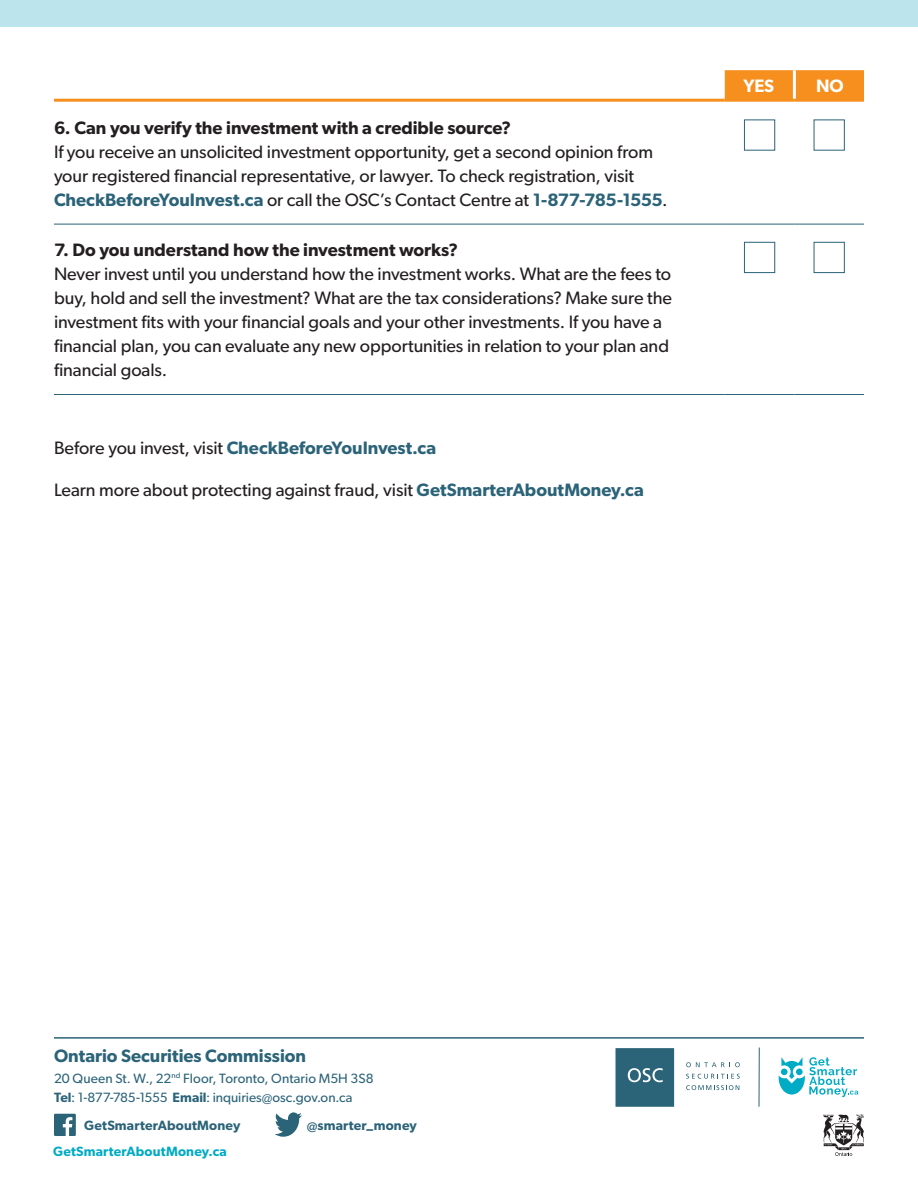
<style>
.page{position:relative;width:918px;height:1188px;background:#fff}
.page>*{position:absolute;margin:0;border:0;box-sizing:border-box;transform-origin:0 0}
.Body{font:18px/24px "Gibson";letter-spacing:-.005em;color:#231f20}
.Body-2{font:600 18px "Gibson";color:#231f20}
.Body-3{font:600 18px "Gibson";color:#2b6378}
.Numbered_body{font:600 18px "Gibson";color:#fff}
.Body-4{font:13.5px "Gibson";color:#2b6378}
.Footer_text{font:600 13.5px "Gibson";letter-spacing:.015em;color:#2b6378}
.Footer_text-2{font:600 13.5px "Gibson";letter-spacing:.015em;color:#00abc5}
.s1{font-weight:600;color:#2b6378}
.s2{font-weight:400;color:#231f20}
.s3{font-weight:600}
</style>
<div class="page">
<div style="left:0;top:0;width:918px;height:27px;background:#bbe4ed"></div>
<div style="left:725px;top:70px;width:139px;height:29px;background:#f68f1e"></div>
<hr style="left:54px;top:224px;width:671px;height:1px;background:#2b6378">
<hr style="left:725px;top:224px;width:69px;height:1px;background:#2b6378">
<hr style="left:794px;top:224px;width:70px;height:1px;background:#2b6378">
<hr style="left:54px;top:394px;width:671px;height:1px;background:#2b6378">
<hr style="left:725px;top:394px;width:69px;height:1px;background:#2b6378">
<hr style="left:794px;top:394px;width:70px;height:1px;background:#2b6378">
<hr style="left:54px;top:99px;width:671px;height:3px;background:#f68f1e">
<hr style="left:725px;top:99px;width:69px;height:3px;background:#f68f1e">
<hr style="left:794px;top:99px;width:70px;height:3px;background:#f68f1e">
<hr style="left:793px;top:70px;width:3px;height:29px;background:#fff">
<div style="left:744px;top:120px;width:31px;height:30px;border:1px solid #2b6378"></div>
<div style="left:744px;top:242px;width:31px;height:31px;border:1px solid #2b6378"></div>
<div style="left:814px;top:242px;width:31px;height:31px;border:1px solid #2b6378"></div>
<hr style="left:759px;top:1048px;width:1px;height:59px;background:#2b6378">
<svg style="left:779px;top:1057px;width:79px;height:40px"></svg>
<svg style="left:686px;top:1062px;width:54px;height:5px"></svg>
<svg style="left:686px;top:1074px;width:54px;height:5px"></svg>
<svg style="left:686px;top:1085px;width:53px;height:5px"></svg>
<svg style="left:616px;top:1048px;width:58px;height:59px;background:#366b7f"></svg>
<svg style="left:54px;top:1114px;width:22px;height:22px"></svg>
<svg style="left:275px;top:1112px;width:27px;height:25px"></svg>
<hr style="left:54px;top:1037px;width:810px;height:2px;background:#2b6378">
<svg style="left:824px;top:1114px;width:40px;height:42px"></svg>
<p class="Body-2" style="left:54px;top:117px;width:459px">6. Can you verify the investment with a credible source?</p>
<p class="Body" style="left:54px;top:140px;width:615px">If you receive an unsolicited investment opportunity, get a second opinion from your registered financial representative, or lawyer. To check registration, visit<br><span class="s1">CheckBeforeYouInvest.ca</span> or call the OSC’s Contact Centre at <span class="s1">1-877-785-1555</span>.</p>
<p class="Body-2" style="left:54px;top:240px;width:406px">7. Do you understand how the investment works?</p>
<p class="Body" style="left:54px;top:262px;width:620px">Never invest until you understand how the investment works. What are the fees to buy, hold and sell the investment? What are the tax considerations? Make sure the investment fits with your financial goals and your other investments. If you have a financial plan, you can evaluate any new opportunities in relation to your plan and financial goals.</p>
<p class="Body-3" style="left:54px;top:437px;width:384px"><span class="s2">Before you invest, visit</span> CheckBeforeYouInvest.ca</p>
<p class="Body" style="left:54px;top:477px;width:591px">Learn more about protecting against fraud, visit <span class="s1">GetSmarterAboutMoney.ca</span></p>
<p class="Numbered_body" style="left:743px;top:75px;width:32px">YES</p>
<p class="Numbered_body" style="left:816px;top:75px;width:29px">NO</p>
<p class="Body-3" style="left:54px;top:1045px;width:254px">Ontario Securities Commission</p>
<p class="Body-4" style="left:54px;top:1070px;width:321px">20 Queen St. W., 22<sup>nd</sup> Floor, Toronto, Ontario M5H 3S8</p>
<p class="Body-4" style="left:54px;top:1090px;width:300px"><span class="s3">Tel</span>: 1-877-785-1555 <span class="s3">Email</span>: inquiries@osc.gov.on.ca</p>
<p class="Footer_text" style="left:84px;top:1117px;width:158px">GetSmarterAboutMoney</p>
<p class="Footer_text" style="left:307px;top:1117px;width:112px">@smarter_money</p>
<p class="Footer_text-2" style="left:53px;top:1143px;width:175px">GetSmarterAboutMoney.ca</p>
</div>
